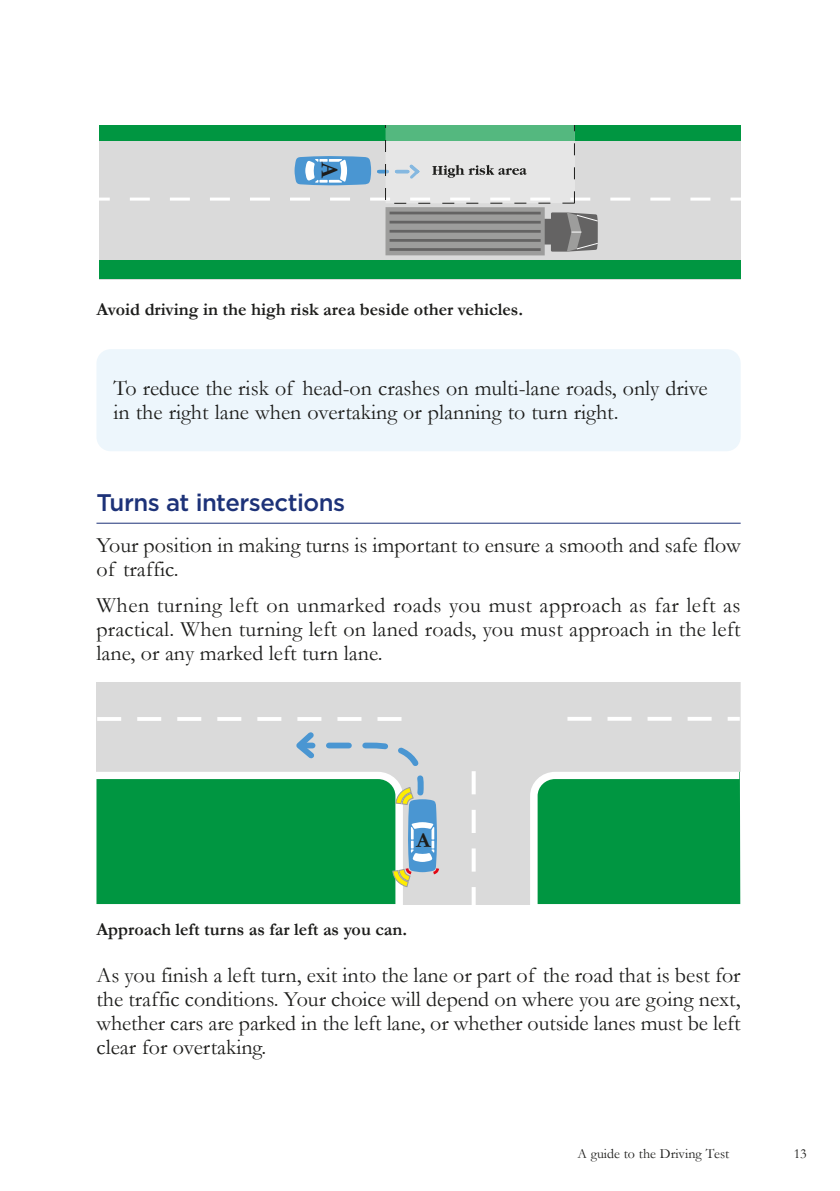
<style>
.page{position:relative;width:840px;height:1191px;background:#fff}
.page>*{position:absolute;margin:0;border:0;box-sizing:border-box;transform-origin:0 0}
.TfNSW_Heading_3{font:500 24px "Gotham";letter-spacing:-.02em;color:#1d3278}
.t1{font:700 24px "Garamond";color:#1d1d1b}
.Body_Text{font:22px/24px "Garamond";letter-spacing:-.005em;color:#1d1d1b;text-align:justify}
.Tip_Box_Text{font:22px/24px "Garamond";color:#1d1d1b}
.t2{font:700 21.2px "Garamond";color:#1d1d1b;scale:1.04 1}
.t3{font:700 18px "Garamond";color:#1d1d1b}
.t4{font:14px "Garamond";color:#1d1d1b}
</style>
<div class="page">
<hr style="left:96px;top:523px;width:644px;height:1px;background:#1d3278">
<svg style="left:99px;top:279px;width:641px;height:1px"></svg>
<div style="left:99px;top:125px;width:641px;height:154px;background:#dadada"></div>
<div style="left:99px;top:260px;width:641px;height:19px;background:#009641"></div>
<svg style="left:544px;top:219px;width:6px;height:25px"></svg>
<svg style="left:550px;top:212px;width:48px;height:40px;background:#7a7979"></svg>
<div style="left:385px;top:207px;width:159px;height:48px;background:#9d9d9c"></div>
<hr style="left:389px;top:230px;width:151px;height:3px;background:#646363">
<hr style="left:389px;top:239px;width:151px;height:3px;background:#646363">
<hr style="left:389px;top:248px;width:151px;height:3px;background:#646363">
<hr style="left:389px;top:212px;width:151px;height:2px;background:#646363">
<hr style="left:389px;top:221px;width:151px;height:3px;background:#646363">
<svg style="left:99px;top:125px;width:641px;height:79px"></svg>
<div style="left:96px;top:349px;width:644px;height:102px;background:#edf6fc;border-radius:14px"></div>
<svg style="left:96px;top:683px;width:644px;height:221px;background:#7bbd97"></svg>
<svg style="left:471px;top:771px;width:4px;height:133px"></svg>
<svg style="left:567px;top:717px;width:172px;height:3px"></svg>
<svg style="left:96px;top:717px;width:305px;height:4px"></svg>
<svg style="left:290px;top:727px;width:149px;height:160px;background:#66b590"></svg>
<p class="t1" style="left:345px;top:162px;width:18px;rotate:90deg">A</p>
<p class="t3" style="left:96px;top:297px;width:428px">Avoid driving in the high risk area beside other vehicles.</p>
<p class="Tip_Box_Text" style="left:113px;top:376px;width:595px">To reduce the risk of head-on crashes on multi-lane roads, only drive in the right lane when overtaking or planning to turn right.</p>
<h3 class="TfNSW_Heading_3" style="left:96px;top:487px;width:250px">Turns at intersections</h3>
<p class="Body_Text" style="left:96px;top:533px;width:645px">Your position in making turns is important to ensure a smooth and safe flow of traffic.</p>
<p class="Body_Text" style="left:96px;top:592px;width:645px">When turning left on unmarked roads you must approach as far left as practical. When turning left on laned roads, you must approach in the left lane, or any marked left turn lane.</p>
<p class="t2" style="left:416px;top:826px;width:15px">A</p>
<p class="t3" style="left:96px;top:917px;width:312px">Approach left turns as far left as you can.</p>
<p class="Body_Text" style="left:96px;top:962px;width:645px">As you finish a left turn, exit into the lane or part of the road that is best for the traffic conditions. Your choice will depend on where you are going next, whether cars are parked in the left lane, or whether outside lanes must be left clear for overtaking.</p>
<p class="t4" style="left:577px;top:1143px;width:153px">A guide to the Driving Test</p>
<p class="t4" style="left:793px;top:1143px;width:15px">13</p>
</div>
